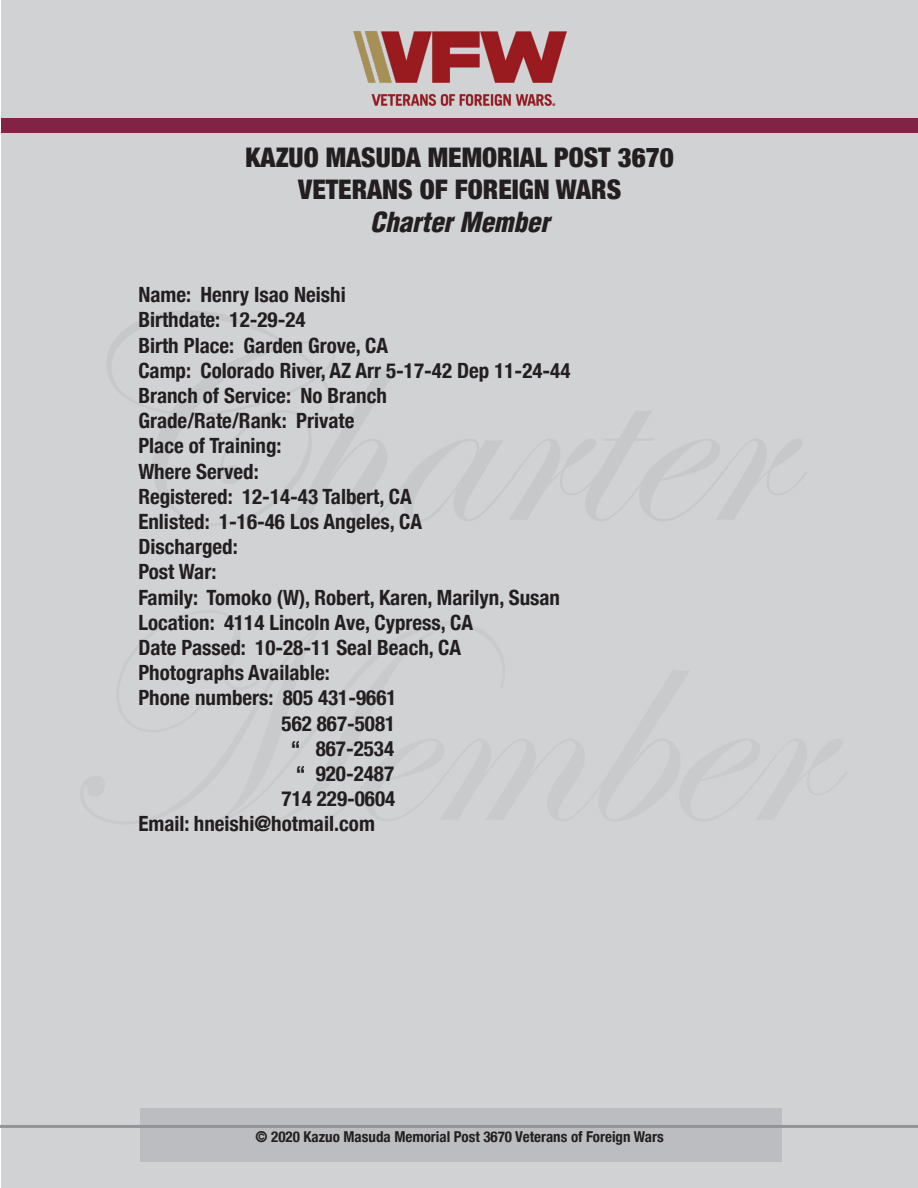
<style>
.page{position:relative;width:918px;height:1188px;background:#fff}
.page>*{position:absolute;margin:0;border:0;box-sizing:border-box;transform-origin:0 0}
.t1{font:900 condensed 27px "Helvetica Neue";color:#231f20}
.t2{font:italic 900 condensed 27px "Helvetica LT Std";color:#231f20}
.t3{font:700 condensed 21px "Helvetica Neue";color:#231f20}
.t4{font:700 condensed 15px "Helvetica Neue";color:#231f20}
</style>
<div class="page">
<div style="left:1px;top:0;width:917px;height:1188px;background:#d1d2d4"></div>
<div style="left:140px;top:1108px;width:641px;height:54px;background:#bcbdc0"></div>
<hr style="left:0;top:1125px;width:918px;height:3px;background:#939598">
<div style="left:1px;top:118px;width:917px;height:15px;background:#812345"></div>
<img style="left:353px;top:32px;width:213px;height:74px">
<p class="t1" style="left:246px;top:135px;width:430px">KAZUO MASUDA MEMORIAL POST 3670</p>
<p class="t1" style="left:298px;top:167px;width:324px">VETERANS OF FOREIGN WARS</p>
<p class="t2" style="left:370px;top:205px;width:181px">Charter Member</p>
<p class="t3" style="left:138px;top:277px;width:209px">Name: Henry Isao Neishi</p>
<p class="t3" style="left:138px;top:303px;width:169px">Birthdate: 12-29-24</p>
<p class="t3" style="left:138px;top:328px;width:251px">Birth Place: Garden Grove, CA</p>
<p class="t3" style="left:138px;top:353px;width:434px">Camp: Colorado River, AZ Arr 5-17-42 Dep 11-24-44</p>
<p class="t3" style="left:138px;top:378px;width:250px">Branch of Service: No Branch</p>
<p class="t3" style="left:138px;top:403px;width:218px">Grade/Rate/Rank: Private</p>
<p class="t3" style="left:138px;top:429px;width:145px">Place of Training:</p>
<p class="t3" style="left:138px;top:454px;width:122px">Where Served:</p>
<p class="t3" style="left:138px;top:479px;width:275px">Registered: 12-14-43 Talbert, CA</p>
<p class="t3" style="left:138px;top:504px;width:285px">Enlisted: 1-16-46 Los Angeles, CA</p>
<p class="t3" style="left:138px;top:529px;width:101px">Discharged:</p>
<p class="t3" style="left:138px;top:555px;width:80px">Post War:</p>
<p class="t3" style="left:138px;top:580px;width:423px">Family: Tomoko (W), Robert, Karen, Marilyn, Susan</p>
<p class="t3" style="left:138px;top:605px;width:336px">Location: 4114 Lincoln Ave, Cypress, CA</p>
<p class="t3" style="left:138px;top:630px;width:324px">Date Passed: 10-28-11 Seal Beach, CA</p>
<p class="t3" style="left:138px;top:655px;width:193px">Photographs Available:</p>
<p class="t3" style="left:138px;top:681px;width:260px">Phone numbers: 805 431-9661</p>
<p class="t3" style="left:282px;top:706px;width:115px">562 867-5081</p>
<p class="t3" style="left:291px;top:731px;width:105px">“ 867-2534</p>
<p class="t3" style="left:296px;top:756px;width:100px">“ 920-2487</p>
<p class="t3" style="left:282px;top:781px;width:115px">714 229-0604</p>
<p class="t3" style="left:138px;top:807px;width:238px">Email: hneishi@hotmail.com</p>
<p class="t4" style="left:256px;top:1124px;width:410px">© 2020 Kazuo Masuda Memorial Post 3670 Veterans of Foreign Wars</p>
</div>
